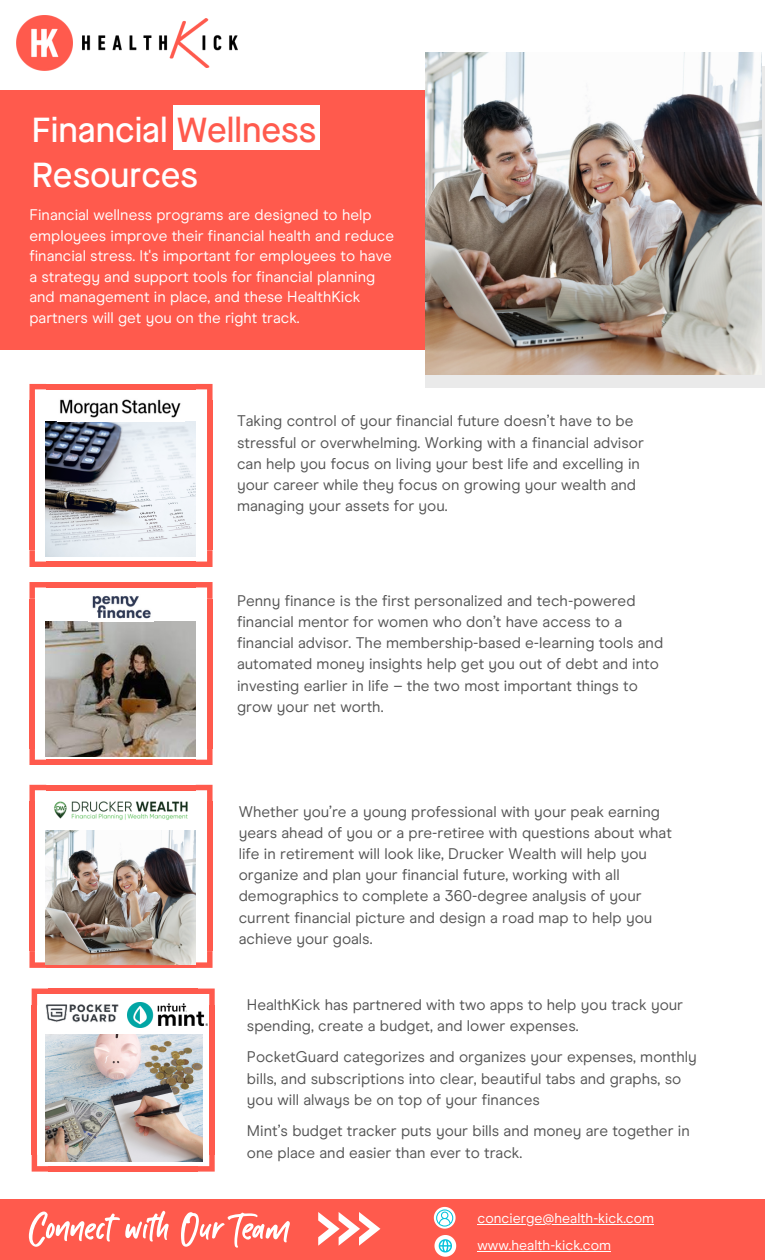
<style>
.page{position:relative;width:765px;height:1260px;background:#fff}
.page>*{position:absolute;margin:0;border:0;box-sizing:border-box;transform-origin:0 0}
.t1{font:55.12px "Kabut Hitam";color:#fff}
.t2{font:500 34.75px/45.2px "Maison Neue";color:#fff}
.t3{font:15.38px/21.2px "Modern Era";color:#545454}
.t4{font:15.38px/20.6px "Modern Era";color:#fff}
.t5{font:14.25px "Modern Era";color:#fff}
.t6{font:14.12px "Modern Era";color:#fff}
.s1{color:#ff5a4d}
</style>
<div class="page">
<div style="left:0;top:91px;width:466px;height:259px;background:#ff5a4d"></div>
<div style="left:0;top:1199px;width:765px;height:61px;background:#ff5a4d"></div>
<img style="left:83px;top:19px;width:154px;height:48px">
<img style="left:17px;top:15px;width:55px;height:56px">
<div style="left:425px;top:66px;width:340px;height:322px;background:#eaeaea"></div>
<div style="left:207px;top:401px;width:5px;height:149px;background:#ff5a4d"></div>
<div style="left:29px;top:401px;width:6px;height:149px;background:#ff5a4d"></div>
<div style="left:46px;top:384px;width:150px;height:5px;background:#ff5a4d"></div>
<div style="left:46px;top:562px;width:150px;height:5px;background:#ff5a4d"></div>
<svg style="left:196px;top:384px;width:16px;height:17px"></svg>
<svg style="left:29px;top:384px;width:17px;height:17px"></svg>
<svg style="left:196px;top:550px;width:16px;height:17px"></svg>
<svg style="left:29px;top:550px;width:17px;height:17px"></svg>
<img style="left:46px;top:422px;width:150px;height:135px">
<div style="left:207px;top:599px;width:5px;height:149px;background:#ff5a4d"></div>
<div style="left:29px;top:599px;width:6px;height:149px;background:#ff5a4d"></div>
<div style="left:46px;top:582px;width:150px;height:5px;background:#ff5a4d"></div>
<div style="left:46px;top:760px;width:150px;height:5px;background:#ff5a4d"></div>
<svg style="left:196px;top:582px;width:16px;height:17px"></svg>
<svg style="left:29px;top:582px;width:17px;height:17px"></svg>
<svg style="left:196px;top:748px;width:16px;height:17px"></svg>
<svg style="left:29px;top:748px;width:17px;height:17px"></svg>
<img style="left:46px;top:622px;width:150px;height:135px">
<div style="left:207px;top:802px;width:5px;height:149px;background:#ff5a4d"></div>
<div style="left:29px;top:802px;width:6px;height:149px;background:#ff5a4d"></div>
<div style="left:46px;top:785px;width:150px;height:5px;background:#ff5a4d"></div>
<div style="left:46px;top:962px;width:150px;height:6px;background:#ff5a4d"></div>
<svg style="left:196px;top:785px;width:16px;height:17px"></svg>
<svg style="left:29px;top:785px;width:17px;height:17px"></svg>
<svg style="left:196px;top:951px;width:16px;height:17px"></svg>
<svg style="left:29px;top:951px;width:17px;height:17px"></svg>
<img style="left:46px;top:831px;width:150px;height:134px">
<div style="left:174px;top:106px;width:146px;height:44px;background:#fff"></div>
<img style="left:60px;top:399px;width:121px;height:19px">
<img style="left:54px;top:801px;width:134px;height:19px">
<img style="left:425px;top:53px;width:337px;height:321px">
<img style="left:92px;top:596px;width:59px;height:23px">
<svg style="left:435px;top:1235px;width:21px;height:22px"></svg>
<svg style="left:434px;top:1207px;width:22px;height:22px"></svg>
<hr style="left:478px;top:1251px;width:133px;height:1px;background:#fff">
<hr style="left:478px;top:1224px;width:176px;height:1px;background:#fff">
<svg style="left:318px;top:1212px;width:62px;height:34px"></svg>
<div style="left:209px;top:1005px;width:5px;height:150px;background:#ff5a4d"></div>
<div style="left:32px;top:1005px;width:5px;height:150px;background:#ff5a4d"></div>
<div style="left:48px;top:989px;width:150px;height:5px;background:#ff5a4d"></div>
<div style="left:48px;top:1166px;width:150px;height:5px;background:#ff5a4d"></div>
<svg style="left:198px;top:989px;width:16px;height:16px"></svg>
<svg style="left:32px;top:989px;width:16px;height:16px"></svg>
<svg style="left:198px;top:1155px;width:16px;height:16px"></svg>
<svg style="left:32px;top:1155px;width:16px;height:16px"></svg>
<img style="left:44px;top:996px;width:75px;height:27px">
<img style="left:128px;top:1002px;width:79px;height:25px">
<img style="left:46px;top:1034px;width:156px;height:128px">
<h3 class="t2" style="left:32px;top:110px;width:286px">Financial <span class="s1">Wellness<br></span>Resources</h3>
<p class="t4" style="left:29px;top:204px;width:366px">Financial wellness programs are designed to help employees improve their financial health and reduce financial stress. It's important for employees to have a strategy and support tools for financial planning and management in place, and these HealthKick partners will get you on the right track.</p>
<p class="t3" style="left:237px;top:410px;width:408px">Taking control of your financial future doesn’t have to be stressful or overwhelming. Working with a financial advisor can help you focus on living your best life and excelling in your career while they focus on growing your wealth and managing your assets for you.</p>
<p class="t3" style="left:237px;top:590px;width:428px">Penny finance is the first personalized and tech-powered financial mentor for women who don’t have access to a financial advisor. The membership-based e-learning tools and automated money insights help get you out of debt and into investing earlier in life – the two most important things to grow your net worth.</p>
<p class="t3" style="left:239px;top:801px;width:435px">Whether you’re a young professional with your peak earning years ahead of you or a pre-retiree with questions about what life in retirement will look like, Drucker Wealth will help you organize and plan your financial future, working with all demographics to complete a 360-degree analysis of your current financial picture and design a road map to help you achieve your goals.</p>
<p class="t3" style="left:247px;top:994px;width:438px">HealthKick has partnered with two apps to help you track your spending, create a budget, and lower expenses.</p>
<h3 class="t3" style="left:247px;top:1047px;width:452px">PocketGuard categorizes and organizes your expenses, monthly bills, and subscriptions into clear, beautiful tabs and graphs, so you will always be on top of your finances</h3>
<h3 class="t3" style="left:247px;top:1121px;width:444px">Mint’s budget tracker puts your bills and money are together in one place and easier than ever to track.</h3>
<p class="t1" style="left:28px;top:1201px;width:264px">Connect with Our Team</p>
<p class="t5" style="left:478px;top:1209px;width:178px">concierge@health-kick.com</p>
<p class="t6" style="left:478px;top:1237px;width:135px">www.health-kick.com</p>
</div>
